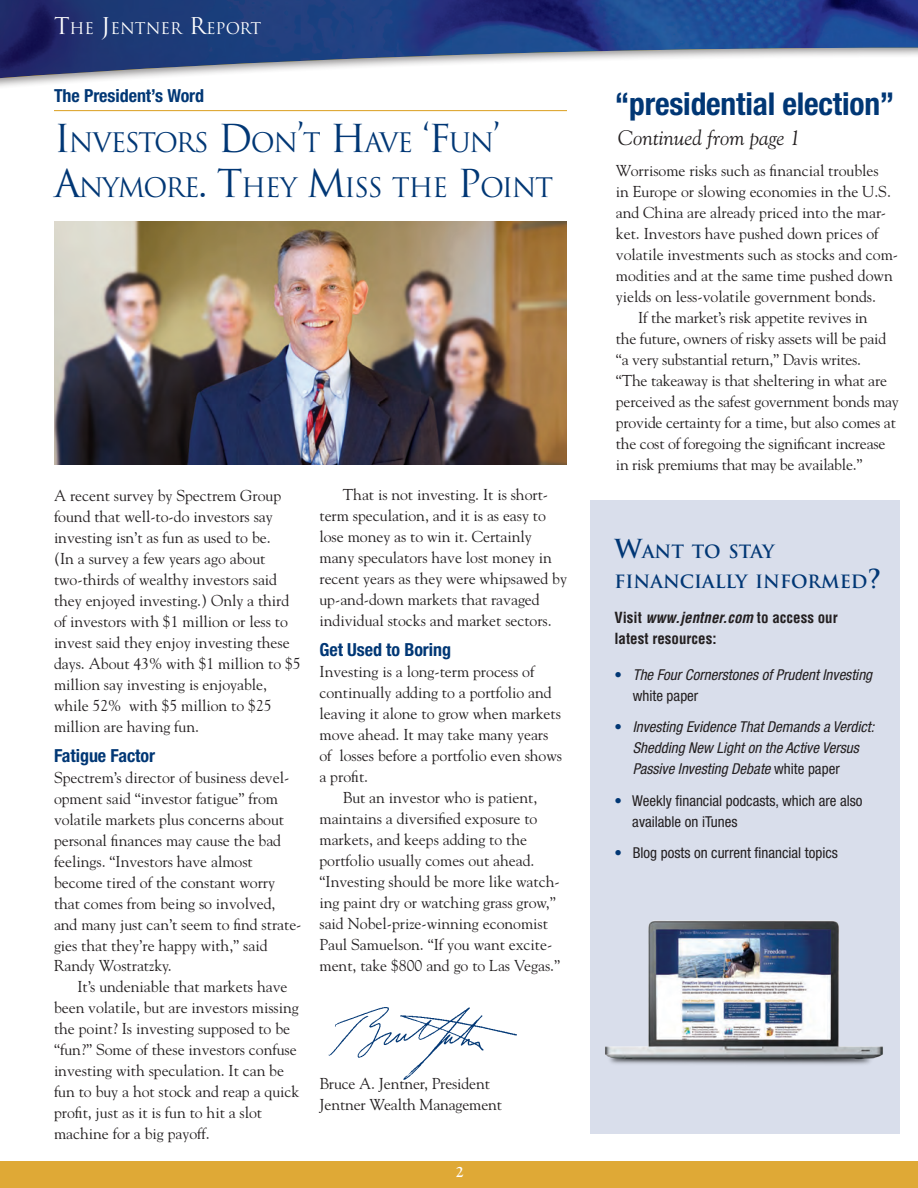
<style>
.page{position:relative;width:918px;height:1188px;background:#fff}
.page>*{position:absolute;margin:0;border:0;box-sizing:border-box;transform-origin:0 0}
.TOC_Body{font:700 condensed 31.5px "Helvetica Neue";letter-spacing:-.005em;color:#013775}
.Headlines__Trajan{font:26.25px/45px "Trajan";letter-spacing:-.055em;color:#013775}
.Subheads___Italic{font:italic 21px "Goudy";color:#231f20}
.Blue_Subheads{font:700 condensed 18px "Helvetica Neue";letter-spacing:-.005em;color:#013775}
.Senior_Forum_Title{font:700 17.85px/30px "Trajan";color:#013775}
.Body_Copy{font:15.75px/21px "Goudy";letter-spacing:-.005em;color:#231f20}
.TOC_Body-2{font:15.75px "Trajan";letter-spacing:-.005em;color:#fff}
.Senior_Forum_Body{font:italic condensed 15px/21px "Helvetica Neue";color:#231f20}
.Senior_Forum_Body-2{font:condensed 15px/21px "Helvetica Neue";color:#231f20}
.Subheads___Italic-2{font:700 condensed 15px "Helvetica";color:#231f20}
.t1{font:700 15px "Goudy";color:#fff}
.s1{font-size:22.5px}
.s2{font-size:37.5px}
.s3{font-size:25.5px}
.s4{font-style:italic}
.s5{font-style:normal;color:#013775}
.s6{font-style:normal}
.s7{color:#013775}
</style>
<div class="page">
<img style="left:54px;top:221px;width:513px;height:243px">
<img style="left:328px;top:1007px;width:189px;height:73px">
<svg style="left:0;top:78px;width:122px;height:3px"></svg>
<img style="left:0;top:0;width:918px;height:78px">
<div style="left:0;top:1161px;width:918px;height:27px;background:#dfa936"></div>
<hr style="left:54px;top:110px;width:513px;height:1px;background:#dfa936">
<div style="left:590px;top:500px;width:310px;height:634px;background:#d9deeb"></div>
<img style="left:605px;top:921px;width:278px;height:144px">
<p class="TOC_Body-2" style="left:54px;top:19px;width:208px"><span class="s1">T</span>HE <span class="s1">J</span>ENTNER <span class="s1">R</span>EPORT</p>
<p class="Blue_Subheads" style="left:54px;top:84px;width:152px">The President’s Word</p>
<p class="Headlines__Trajan" style="left:54px;top:120px;width:499px"><span class="s2">I</span>NVESTORS <span class="s2">D</span>ON<span class="s2">’</span>T <span class="s2">H</span>AVE <span class="s2">‘F</span>UN<span class="s2">’<br>A</span>NYMORE<span class="s2">. T</span>HEY <span class="s2">M</span>I SS THE <span class="s2">P</span>OINT</p>
<p class="Body_Copy" style="left:54px;top:484px;width:248px">A recent survey by Spectrem Group found that well-to-do investors say investing isn’t as fun as used to be.<br>(In a survey a few years ago about two-thirds of wealthy investors said they enjoyed investing.) Only a third of investors with $1 million or less to invest said they enjoy investing these days. About 43% with $1 million to $5 million say investing is enjoyable, while 52% with $5 million to $25 million are having fun.</p>
<p class="Blue_Subheads" style="left:54px;top:744px;width:103px">Fatigue Factor</p>
<p class="Body_Copy" style="left:54px;top:766px;width:249px">Spectrem’s director of business devel&shy;opment said “investor fatigue” from volatile markets plus concerns about personal finances may cause the bad feelings. “Investors have almost become tired of the constant worry that comes from being so involved, and many just can’t seem to find strate&shy;gies that they’re happy with,” said Randy Wostratzky.</p>
<p class="Body_Copy" style="left:54px;top:976px;width:247px;text-indent:23px">It’s undeniable that markets have been volatile, but are investors missing the point? Is investing supposed to be “fun?” Some of these investors confuse investing with speculation. It can be fun to buy a hot stock and reap a quick profit, just as it is fun to hit a slot machine for a big payoff.</p>
<p class="Body_Copy" style="left:319px;top:484px;width:249px;text-indent:23px">That is not investing. It is short&shy;term speculation, and it is as easy to lose money as to win it. Certainly many speculators have lost money in recent years as they were whipsawed by up-and-down markets that ravaged individual stocks and market sectors.</p>
<p class="Blue_Subheads" style="left:319px;top:639px;width:133px">Get Used to Boring</p>
<p class="Body_Copy" style="left:319px;top:661px;width:244px">Investing is a long-term process of continually adding to a portfolio and leaving it alone to grow when markets move ahead. It may take many years of losses before a portfolio even shows a profit.</p>
<p class="Body_Copy" style="left:319px;top:786px;width:242px;text-indent:23px">But an investor who is patient, maintains a diversified exposure to markets, and keeps adding to the portfolio usually comes out ahead. “Investing should be more like watch&shy;ing paint dry or watching grass grow,” said Nobel-prize-winning economist Paul Samuelson. “If you want excite&shy;ment, take $800 and go to Las Vegas.”</p>
<p class="Body_Copy" style="left:319px;top:1073px;width:172px">Bruce A. Jentner, President</p>
<p class="Body_Copy" style="left:319px;top:1094px;width:184px">Jentner Wealth Management</p>
<p class="t1" style="left:456px;top:1163px;width:10px">2</p>
<p class="TOC_Body" style="left:615px;top:85px;width:281px">“presidential election”</p>
<p class="Subheads___Italic" style="left:618px;top:125px;width:184px">Continued from page 1</p>
<p class="Body_Copy" style="left:616px;top:160px;width:284px">Worrisome risks such as financial troubles<br>in Europe or slowing economies in the U.S. and China are already priced into the mar&shy;ket. Investors have pushed down prices of volatile investments such as stocks and com&shy;modities and at the same time pushed down yields on less-volatile government bonds.</p>
<p class="Body_Copy" style="left:616px;top:307px;width:284px;text-indent:22px">If the market’s risk appetite revives in<br>the future, owners of risky assets will be paid “a very substantial return,” Davis writes.<br>“The takeaway is that sheltering in what are perceived as the safest government bonds may provide certainty for a time, but also comes at the cost of foregoing the significant increase in risk premiums that may be available.”</p>
<p class="Senior_Forum_Title" style="left:614px;top:537px;width:268px"><span class="s3">W</span>ANT TO STAY<br>FINANCIALLY INFORMED<span class="s3">?</span></p>
<p class="Subheads___Italic-2" style="left:614px;top:608px;width:225px">Visit <span class="s4">www.jentner.com</span> to access our</p>
<p class="Subheads___Italic-2" style="left:614px;top:629px;width:104px">latest resources:</p>
<p class="Senior_Forum_Body" style="left:633px;top:664px;width:241px;text-indent:-18px"><span class="s5">•</span> The Four Cornerstones of Prudent Investing <span class="s6">white paper</span></p>
<p class="Senior_Forum_Body" style="left:633px;top:716px;width:243px;text-indent:-18px"><span class="s5">•</span> Investing Evidence That Demands a Verdict:<br>Shedding New Light on the Active Versus<br>Passive Investing Debate <span class="s6">white paper</span></p>
<p class="Senior_Forum_Body-2" style="left:632px;top:790px;width:232px;text-indent:-18px"><span class="s7">•</span> Weekly financial podcasts, which are also available on iTunes</p>
<p class="Senior_Forum_Body-2" style="left:614px;top:842px;width:225px"><span class="s7">•</span> Blog posts on current financial topics</p>
</div>
